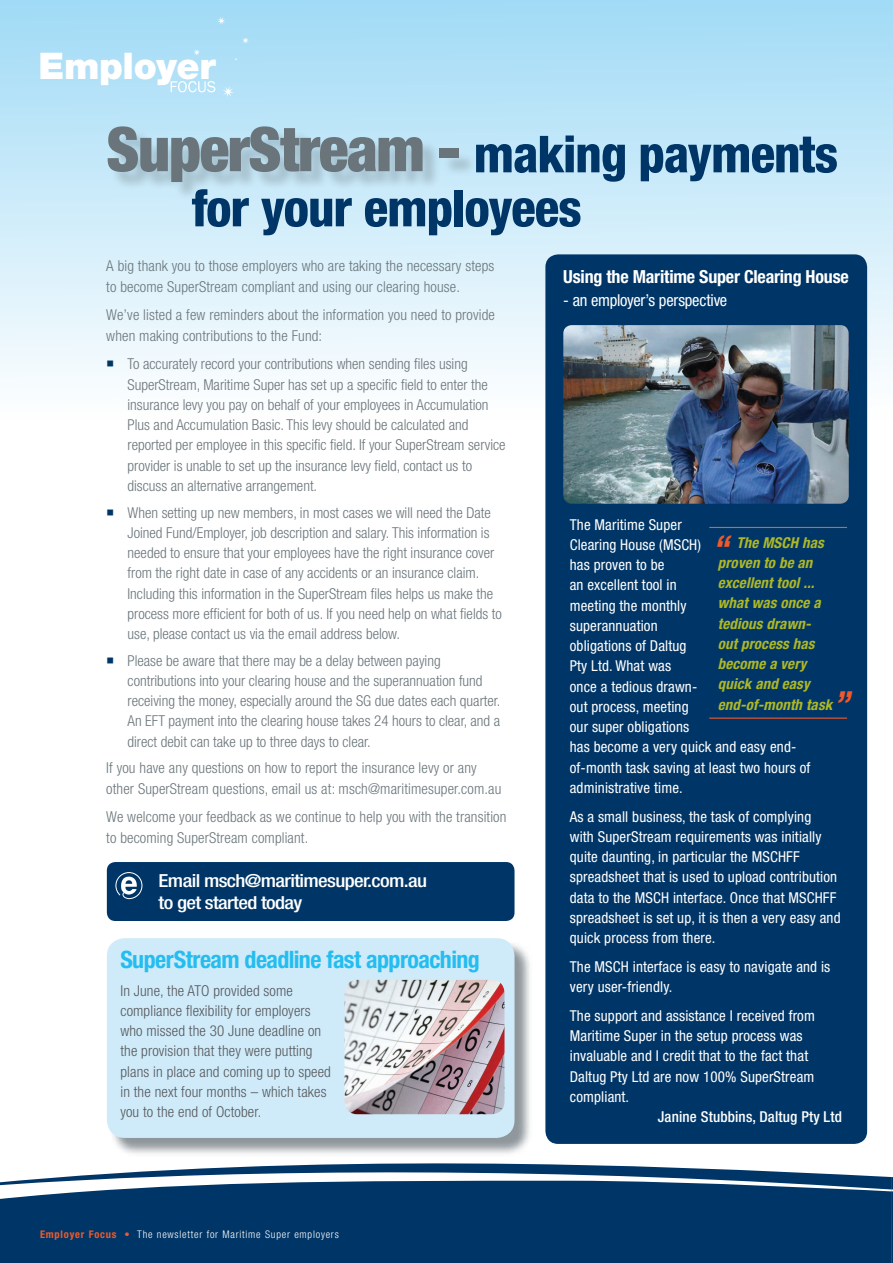
<style>
.page{position:relative;width:893px;height:1263px;background:#fff}
.page>*{position:absolute;margin:0;border:0;box-sizing:border-box;transform-origin:0 0}
.Headline_title{font:900 condensed 61.5px "Helvetica Neue";letter-spacing:-.02em;color:#6a757b}
.Headline_title-2{font:800 condensed 51px/54px "Helvetica Neue";letter-spacing:-.02em;color:#003667}
.t1{font:900 36.75px "Helvetica Neue";letter-spacing:-.01em;color:#fff}
.t2{font:italic 700 condensed 36px "Helvetica Neue";color:#f1592a}
.Head_2{font:700 condensed 24px "Helvetica Neue";letter-spacing:-.025em;color:#25bdef}
.t3{font:500 condensed 18px/22.5px "Helvetica Neue";letter-spacing:-.03em;color:#fff;scale:1.15 1}
.Head_3{font:700 condensed 18px "Helvetica Neue";letter-spacing:-.01em;color:#fff}
.Head_3-2{font:condensed 16.5px "Helvetica Neue";letter-spacing:-.015em;color:#fff}
.t4{font:300 condensed 15px/20.2px "Helvetica Neue";color:#6a757b}
.t5{font:condensed 15px/20.2px "Helvetica Neue";letter-spacing:.01em;color:#fff}
.t6{font:300 condensed 15px/20.2px "Helvetica Neue";letter-spacing:.01em;color:#57585a}
.t7{font:italic 700 condensed 15px/20.2px "Helvetica Neue";letter-spacing:.01em;color:#afb825}
.t8{font:500 condensed 15px "Helvetica Neue";letter-spacing:.01em;color:#fff}
.t9{font:300 condensed 10.5px "Helvetica Neue";letter-spacing:.075em;color:#fff}
.s1{font-weight:700;color:#f1592a}
.s2{color:#f1592a}
</style>
<div class="page">
<svg style="left:0;top:1163px;width:891px;height:100px;background:#22517b"></svg>
<svg style="left:891px;top:1177px;width:2px;height:86px"></svg>
<div style="left:0;top:0;width:893px;height:421px;background:linear-gradient(to bottom,#a1daf6,#fffffe)"></div>
<svg style="left:171px;top:81px;width:44px;height:11px"></svg>
<svg style="left:217px;top:17px;width:9px;height:8px"></svg>
<svg style="left:242px;top:37px;width:7px;height:7px"></svg>
<svg style="left:193px;top:49px;width:7px;height:7px"></svg>
<svg style="left:222px;top:86px;width:12px;height:11px"></svg>
<div style="left:545px;top:254px;width:322px;height:890px;background:#003667;border-radius:13px"></div>
<img style="left:563px;top:325px;width:286px;height:179px">
<div style="left:109px;top:940px;width:424px;height:216px;background:#6a757b;opacity:.75"></div>
<div style="left:107px;top:938px;width:407px;height:200px;background:#cfebfa;border-radius:18px"></div>
<img style="left:344px;top:980px;width:160px;height:134px">
<div style="left:107px;top:862px;width:407px;height:59px;background:#003667;border-radius:9px"></div>
<svg style="left:115px;top:872px;width:28px;height:28px"></svg>
<div style="left:110px;top:129px;width:367px;height:72px;background:#231f20;opacity:.2"></div>
<hr style="left:709px;top:527px;width:138px;height:1px;background:#f1592a">
<hr style="left:709px;top:717px;width:138px;height:2px;background:#f1592a">
<svg style="left:108px;top:361px;width:5px;height:6px"></svg>
<h3 class="t1" style="left:39px;top:44px;width:179px">Employer</h3>
<p class="Headline_title" style="left:106px;top:111px;width:356px">SuperStream -</p>
<p class="Headline_title-2" style="left:192px;top:126px;width:648px;text-indent:282px">making payments for your employees</p>
<p class="Head_3" style="left:563px;top:266px;width:287px">Using the Maritime Super Clearing House</p>
<p class="Head_3-2" style="left:563px;top:290px;width:165px">- an employer’s perspective</p>
<p class="t4" style="left:106px;top:256px;width:390px">A big thank you to those employers who are taking the necessary steps to become SuperStream compliant and using our clearing house.</p>
<p class="t4" style="left:106px;top:305px;width:390px">We’ve listed a few reminders about the information you need to provide when making contributions to the Fund:</p>
<p class="t4" style="left:128px;top:354px;width:380px">To accurately record your contributions when sending files using SuperStream, Maritime Super has set up a specific field to enter the insurance levy you pay on behalf of your employees in Accumulation Plus and Accumulation Basic. This levy should be calculated and reported per employee in this specific field. If your SuperStream service provider is unable to set up the insurance levy field, contact us to discuss an alternative arrangement.</p>
<p class="t4" style="left:128px;top:502px;width:376px">When setting up new members, in most cases we will need the Date Joined Fund/Employer, job description and salary. This information is needed to ensure that your employees have the right insurance cover from the right date in case of any accidents or an insurance claim.<br>Including this information in the SuperStream files helps us make the process more efficient for both of us. If you need help on what fields to use, please contact us via the email address below.</p>
<p class="t4" style="left:128px;top:650px;width:374px">Please be aware that there may be a delay between paying contributions into your clearing house and the superannuation fund receiving the money, especially around the SG due dates each quarter.<br>An EFT payment into the clearing house takes 24 hours to clear, and a direct debit can take up to three days to clear.</p>
<p class="t4" style="left:106px;top:758px;width:397px">If you have any questions on how to report the insurance levy or any other SuperStream questions, email us at: msch@maritimesuper.com.au</p>
<p class="t4" style="left:106px;top:807px;width:402px">We welcome your feedback as we continue to help you with the transition to becoming SuperStream compliant.</p>
<p class="t5" style="left:570px;top:514px;width:242px">The Maritime Super<br>Clearing House (MSCH)<br>has proven to be<br>an excellent tool in<br>meeting the monthly<br>superannuation<br>obligations of Daltug<br>Pty Ltd. What was<br>once a tedious drawn-<br>out process, meeting<br>our super obligations<br>has become a very quick and easy end&shy;of-month task saving at least two hours of administrative time.</p>
<p class="t5" style="left:570px;top:806px;width:272px">As a small business, the task of complying<br>with SuperStream requirements was initially quite daunting, in particular the MSCHFF spreadsheet that is used to upload contribution data to the MSCH interface. Once that MSCHFF spreadsheet is set up, it is then a very easy and quick process from there.</p>
<p class="t5" style="left:570px;top:956px;width:262px">The MSCH interface is easy to navigate and is very user-friendly.</p>
<p class="t5" style="left:570px;top:1005px;width:247px">The support and assistance I received from Maritime Super in the setup process was invaluable and I credit that to the fact that Daltug Pty Ltd are now 100% SuperStream compliant.</p>
<p class="t8" style="left:658px;top:1108px;width:186px">Janine Stubbins, Daltug Pty Ltd</p>
<p class="t2" style="left:712px;top:526px;width:18px">“</p>
<p class="t7" style="left:718px;top:532px;width:116px;text-indent:19px">The MSCH has proven to be an excellent tool ... what was once a tedious drawn&shy;out process has become a very quick and easy end-of-month task</p>
<p class="t2" style="left:833px;top:682px;width:18px">”</p>
<p class="t3" style="left:159px;top:869px;width:235px">Email msch@maritimesuper.com.au to get started today</p>
<p class="Head_2" style="left:120px;top:945px;width:361px">SuperStream deadline fast approaching</p>
<p class="t6" style="left:120px;top:980px;width:212px">In June, the ATO provided some compliance flexibility for employers who missed the 30 June deadline on the provision that they were putting plans in place and coming up to speed in the next four months – which takes you to the end of October.</p>
<p class="t9" style="left:40px;top:1228px;width:300px"><span class="s1">Employer Focus</span> <span class="s2">•</span> The newsletter for Maritime Super employers</p>
</div>
